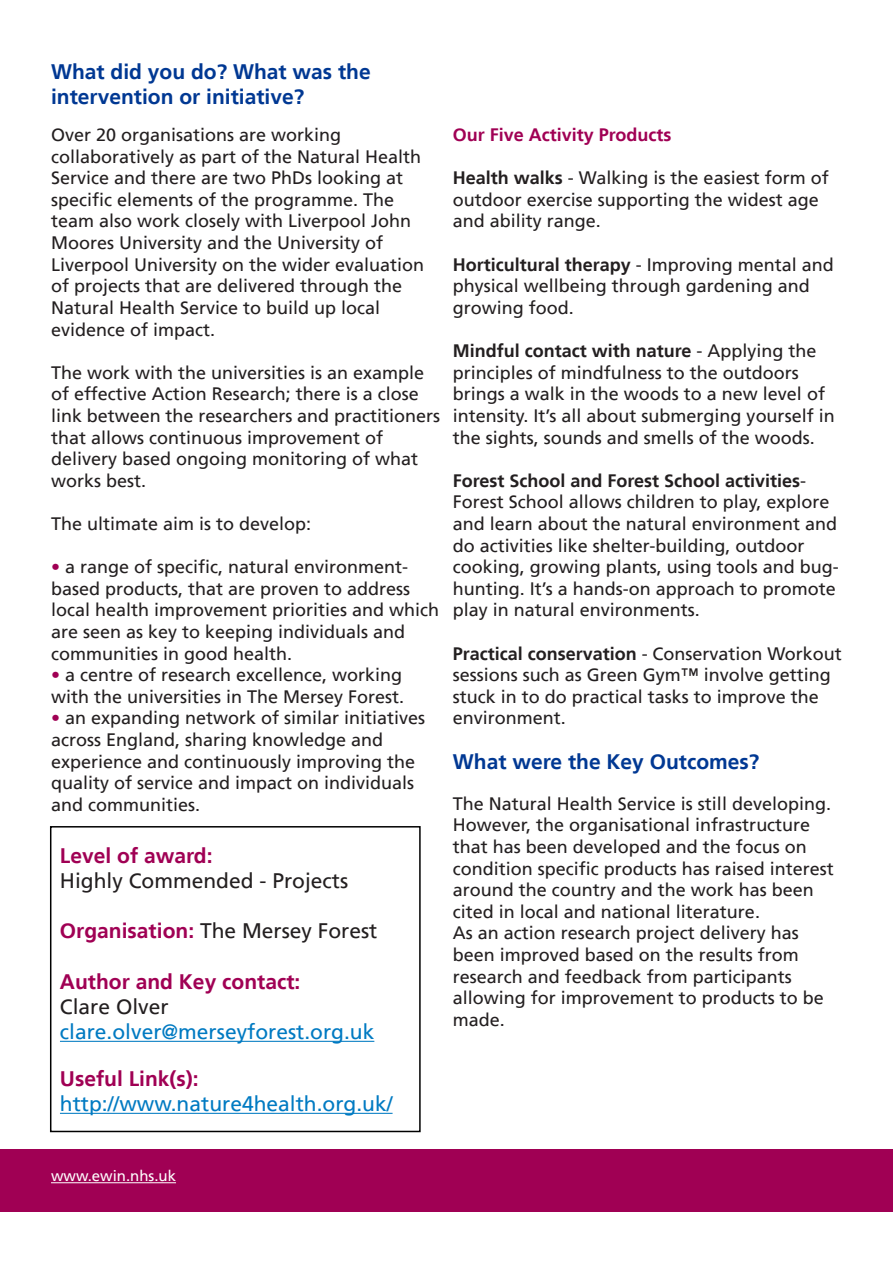
<style>
.page{position:relative;width:893px;height:1263px;background:#fff}
.page>*{position:absolute;margin:0;border:0;box-sizing:border-box;transform-origin:0 0}
.t1{font:700 21px/25.2px "Frutiger";color:#003893}
.t2{font:21px "Frutiger";color:#007ac2}
.t3{font:21px "Frutiger";color:#231f20}
.t4{font:700 21px "Frutiger";color:#a00054}
.t5{font:18px/21.6px "Frutiger";color:#231f20}
.t6{font:700 18px "Frutiger";color:#a00054}
.t7{font:15px "Frutiger";color:#fff}
.s1{color:#a00054}
.s2{font-weight:700;color:#a00054}
.s3{font-weight:700}
</style>
<div class="page">
<div style="left:0;top:1149px;width:893px;height:63px;background:#a00054"></div>
<hr style="left:51px;top:1182px;width:125px;height:1px;background:#fff">
<hr style="left:60px;top:1041px;width:314px;height:1px;background:#007ac2">
<hr style="left:60px;top:1113px;width:333px;height:1px;background:#007ac2">
<div style="left:50px;top:826px;width:371px;height:306px;border:2px solid #000"></div>
<p class="t1" style="left:51px;top:59px;width:321px">What did you do? What was the intervention or initiative?</p>
<p class="t5" style="left:51px;top:124px;width:375px">Over 20 organisations are working collaboratively as part of the Natural Health Service and there are two PhDs looking at specific elements of the programme. The team also work closely with Liverpool John Moores University and the University of Liverpool University on the wider evaluation of projects that are delivered through the Natural Health Service to build up local evidence of impact.</p>
<p class="t5" style="left:51px;top:362px;width:391px">The work with the universities is an example of effective Action Research; there is a close link between the researchers and practitioners that allows continuous improvement of delivery based ongoing monitoring of what works best.</p>
<p class="t5" style="left:51px;top:513px;width:262px">The ultimate aim is to develop:</p>
<p class="t5" style="left:51px;top:556px;width:390px"><span class="s1">•</span> a range of specific, natural environment&shy;based products, that are proven to address local health improvement priorities and which are seen as key to keeping individuals and communities in good health.</p>
<p class="t5" style="left:51px;top:664px;width:355px"><span class="s1">•</span> a centre of research excellence, working with the universities in The Mersey Forest.</p>
<p class="t5" style="left:51px;top:707px;width:376px"><span class="s1">•</span> an expanding network of similar initiatives across England, sharing knowledge and experience and continuously improving the quality of service and impact on individuals and communities.</p>
<p class="t4" style="left:60px;top:843px;width:154px">Level of award:</p>
<p class="t3" style="left:60px;top:868px;width:290px">Highly Commended - Projects</p>
<p class="t3" style="left:60px;top:919px;width:319px"><span class="s2">Organisation:</span> The Mersey Forest</p>
<p class="t4" style="left:60px;top:969px;width:242px">Author and Key contact:</p>
<p class="t3" style="left:60px;top:994px;width:110px">Clare Olver</p>
<p class="t2" style="left:60px;top:1019px;width:316px">clare.olver@merseyforest.org.uk</p>
<p class="t4" style="left:60px;top:1066px;width:140px">Useful Link(s):</p>
<p class="t2" style="left:60px;top:1091px;width:334px">http://www.nature4health.org.uk/</p>
<p class="t6" style="left:453px;top:124px;width:220px">Our Five Activity Products</p>
<p class="t5" style="left:453px;top:167px;width:377px"><span class="s3">Health walks</span> - Walking is the easiest form of outdoor exercise supporting the widest age and ability range.</p>
<p class="t5" style="left:453px;top:254px;width:383px"><span class="s3">Horticultural therapy</span> - Improving mental and physical wellbeing through gardening and growing food.</p>
<p class="t5" style="left:453px;top:340px;width:383px"><span class="s3">Mindful contact with nature</span> - Applying the principles of mindfulness to the outdoors brings a walk in the woods to a new level of intensity. It’s all about submerging yourself in the sights, sounds and smells of the woods.</p>
<p class="t5" style="left:453px;top:470px;width:388px"><span class="s3">Forest School and Forest School activities</span>-Forest School allows children to play, explore and learn about the natural environment and do activities like shelter-building, outdoor cooking, growing plants, using tools and bug&shy;hunting. It’s a hands-on approach to promote play in natural environments.</p>
<p class="t5" style="left:453px;top:642px;width:391px"><span class="s3">Practical conservation</span> - Conservation Workout sessions such as Green Gym™ involve getting stuck in to do practical tasks to improve the environment.</p>
<p class="t1" style="left:453px;top:749px;width:308px">What were the Key Outcomes?</p>
<p class="t5" style="left:453px;top:793px;width:383px">The Natural Health Service is still developing.<br>However, the organisational infrastructure that has been developed and the focus on condition specific products has raised interest around the country and the work has been cited in local and national literature.</p>
<p class="t5" style="left:453px;top:922px;width:373px">As an action research project delivery has been improved based on the results from research and feedback from participants allowing for improvement to products to be made.</p>
<p class="t7" style="left:51px;top:1167px;width:127px">www.ewin.nhs.uk</p>
</div>
